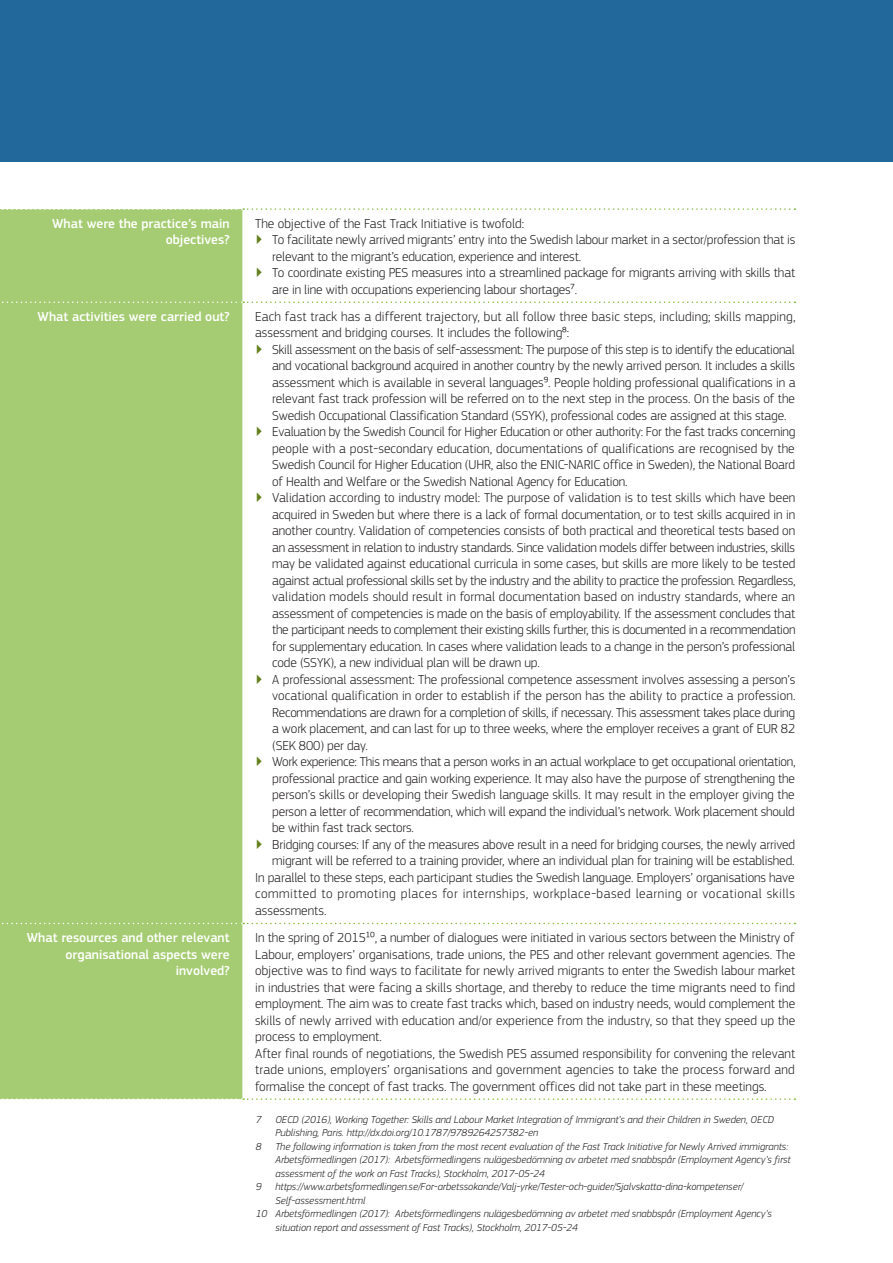
<style>
.page{position:relative;width:893px;height:1263px;background:#fff}
.page>*{position:absolute;margin:0;border:0;box-sizing:border-box;transform-origin:0 0}
.Body{font:300 13.5px/16.5px "EC Square Sans Pro";letter-spacing:-.01em;color:#231f20;text-align:justify}
.Body-2{font:300 13.5px/16.5px "EC Square Sans Pro";letter-spacing:.015em;color:#231f20}
.Sections{font:500 13.5px/16.5px "EC Square Sans Pro";color:#fff;text-align:right}
.Footnote{font:italic 300 10.5px/13.5px "EC Square Sans Pro";color:#231f20}
.s1{color:#63801d}
</style>
<div class="page">
<div style="left:0;top:0;width:893px;height:162px;background:#23689a"></div>
<div style="left:0;top:210px;width:242px;height:888px;background:#a5cc72"></div>
<svg style="left:0;top:208px;width:795px;height:2px"></svg>
<svg style="left:0;top:301px;width:795px;height:2px"></svg>
<svg style="left:0;top:923px;width:795px;height:1px"></svg>
<svg style="left:0;top:1098px;width:795px;height:2px"></svg>
<p class="Sections" style="left:52px;top:215px;width:179px">What were the practice’s main objectives?</p>
<p class="Body" style="left:255px;top:215px;width:271px">The objective of the Fast Track Initiative is twofold:</p>
<p class="Body" style="left:272px;top:231px;width:525px;text-indent:-17px"><span class="s1">▶</span> To facilitate newly arrived migrants’ entry into the Swedish labour market in a sector/profession that is relevant to the migrant’s education, experience and interest.</p>
<p class="Body" style="left:272px;top:264px;width:525px;text-indent:-17px"><span class="s1">▶</span> To coordinate existing PES measures into a streamlined package for migrants arriving with skills that are in line with occupations experiencing labour shortages⁷.</p>
<p class="Sections" style="left:38px;top:308px;width:193px">What activities were carried out?</p>
<p class="Body-2" style="left:255px;top:308px;width:542px">Each fast track has a different trajectory, but all follow three basic steps, including; skills mapping, assessment and bridging courses. It includes the following⁸:</p>
<p class="Body" style="left:272px;top:341px;width:525px;text-indent:-17px"><span class="s1">▶</span> Skill assessment on the basis of self-assessment: The purpose of this step is to identify the educational and vocational background acquired in another country by the newly arrived person. It includes a skills assessment which is available in several languages⁹. People holding professional qualifications in a relevant fast track profession will be referred on to the next step in the process. On the basis of the Swedish Occupational Classification Standard (SSYK), professional codes are assigned at this stage.</p>
<p class="Body" style="left:272px;top:424px;width:525px;text-indent:-17px"><span class="s1">▶</span> Evaluation by the Swedish Council for Higher Education or other authority: For the fast tracks concerning people with a post-secondary education, documentations of qualifications are recognised by the Swedish Council for Higher Education (UHR, also the ENIC-NARIC office in Sweden), the National Board of Health and Welfare or the Swedish National Agency for Education.</p>
<p class="Body" style="left:272px;top:490px;width:525px;text-indent:-17px"><span class="s1">▶</span> Validation according to industry model: The purpose of validation is to test skills which have been acquired in Sweden but where there is a lack of formal documentation, or to test skills acquired in in another country. Validation of competencies consists of both practical and theoretical tests based on an assessment in relation to industry standards. Since validation models differ between industries, skills may be validated against educational curricula in some cases, but skills are more likely to be tested against actual professional skills set by the industry and the ability to practice the profession. Regardless, validation models should result in formal documentation based on industry standards, where an assessment of competencies is made on the basis of employability. If the assessment concludes that the participant needs to complement their existing skills further, this is documented in a recommendation for supplementary education. In cases where validation leads to a change in the person’s professional code (SSYK), a new individual plan will be drawn up.</p>
<p class="Body" style="left:272px;top:671px;width:525px;text-indent:-17px"><span class="s1">▶</span> A professional assessment: The professional competence assessment involves assessing a person’s vocational qualification in order to establish if the person has the ability to practice a profession.<br>Recommendations are drawn for a completion of skills, if necessary. This assessment takes place during a work placement, and can last for up to three weeks, where the employer receives a grant of EUR 82 (SEK 800) per day.</p>
<p class="Body" style="left:272px;top:754px;width:525px;text-indent:-17px"><span class="s1">▶</span> Work experience: This means that a person works in an actual workplace to get occupational orientation, professional practice and gain working experience. It may also have the purpose of strengthening the person’s skills or developing their Swedish language skills. It may result in the employer giving the person a letter of recommendation, which will expand the individual’s network. Work placement should be within fast track sectors.</p>
<p class="Body" style="left:255px;top:836px;width:542px;text-align:right"><span class="s1">▶</span> Bridging courses: If any of the measures above result in a need for bridging courses, the newly arrived migrant will be referred to a training provider, where an individual plan for training will be established.</p>
<p class="Body" style="left:255px;top:869px;width:541px">In parallel to these steps, each participant studies the Swedish language. Employers’ organisations have committed to promoting places for internships, workplace-based learning or vocational skills assessments.</p>
<p class="Sections" style="left:27px;top:930px;width:204px">What resources and other relevant organisational aspects were involved?</p>
<p class="Body" style="left:255px;top:929px;width:542px">In the spring of 2015¹⁰, a number of dialogues were initiated in various sectors between the Ministry of Labour, employers’ organisations, trade unions, the PES and other relevant government agencies. The objective was to find ways to facilitate for newly arrived migrants to enter the Swedish labour market in industries that were facing a skills shortage, and thereby to reduce the time migrants need to find employment. The aim was to create fast tracks which, based on industry needs, would complement the skills of newly arrived with education and/or experience from the industry, so that they speed up the process to employment.</p>
<p class="Body" style="left:255px;top:1045px;width:542px">After final rounds of negotiations, the Swedish PES assumed responsibility for convening the relevant trade unions, employers’ organisations and government agencies to take the process forward and formalise the concept of fast tracks. The government offices did not take part in these meetings.</p>
<p class="Footnote" style="left:256px;top:1112px;width:7px">7</p>
<p class="Footnote" style="left:275px;top:1112px;width:500px">OECD (2016), Working Together: Skills and Labour Market Integration of Immigrant’s and their Children in Sweden, OECD<br>Publishing, Paris. http://dx.doi.org/10.1787/9789264257382-en</p>
<p class="Footnote" style="left:256px;top:1139px;width:7px">8</p>
<p class="Footnote" style="left:275px;top:1139px;width:517px">The following information is taken from the most recent evaluation of the Fast Track Initiative for Newly Arrived immigrants:<br>Arbetsförmedlingen (2017): Arbetsförmedlingens nulägesbedömning av arbetet med snabbspår (Employment Agency’s first assessment of the work on Fast Tracks), Stockholm, 2017-05-24</p>
<p class="Footnote" style="left:256px;top:1180px;width:7px">9</p>
<p class="Footnote" style="left:275px;top:1180px;width:469px">https://www.arbetsformedlingen.se/For-arbetssokande/Valj-yrke/Tester-och-guider/Sjalvskatta-dina-kompetenser/<br>Self-assessment.html</p>
<p class="Footnote" style="left:275px;top:1207px;width:498px;text-indent:-20px">10 Arbetsförmedlingen (2017): Arbetsförmedlingens nulägesbedömning av arbetet med snabbspår (Employment Agency’s situation report and assessment of Fast Tracks), Stockholm, 2017-05-24</p>
</div>
